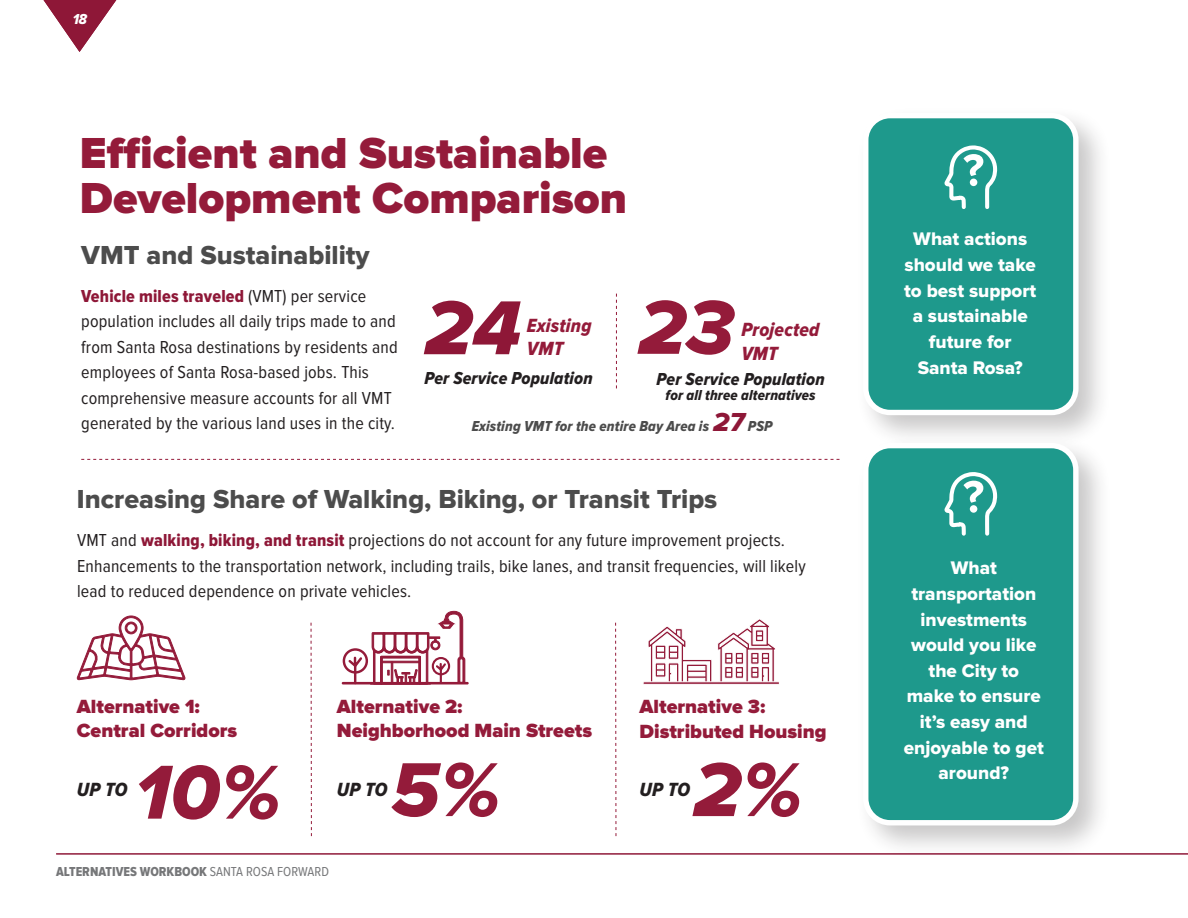
<style>
.page{position:relative;width:1188px;height:918px;background:#fff}
.page>*{position:absolute;margin:0;border:0;box-sizing:border-box;transform-origin:0 0}
.t1{font:79.2px "Proxima Nova Extrabld It";color:#941b3a}
.t2{font:79.2px "Proxima Nova Extrabld It";color:#8e1737}
.t3{font:900 45px/45px "Proxima Nova";color:#941b3a}
.t4{font:27px "Proxima Nova Extrabld";color:#4c4c4c}
.t5{font:900 19.8px/24px "Proxima Nova";color:#941b3a}
.t6{font:19.8px/23.1px "Proxima Nova Cond Extrabld It";letter-spacing:.01em;color:#941b3a}
.t7{font:19.8px "Proxima Nova Cond Extrabld It";letter-spacing:.01em;color:#231f20}
.t8{font:18.9px/25.7px "Proxima Nova Extrabld";color:#fff;text-align:center}
.t9{font:18px/25.5px "Proxima Nova Cond";letter-spacing:.01em;color:#231f20}
.t10{font:18px "Proxima Nova Cond Extrabld It";letter-spacing:.01em;color:#231f20}
.t11{font:18px "Proxima Nova Cond Extrabld";letter-spacing:.01em;color:#8e1737}
.t12{font:15px "Proxima Nova Cond Extrabld It";letter-spacing:.01em;color:#4c4c4c}
.t13{font:15px "Proxima Nova Cond Extrabld It";letter-spacing:.01em;color:#231f20}
.t14{font:15px "Proxima Nova Cond Extrabld It";color:#fff}
.t15{font:13.5px "Proxima Nova Cond Extrabld";color:#767779}
.s1{font-family:"Proxima Nova Cond";color:#231f20}
.s2{font-family:"Proxima Nova Extrabld It";font-size:27px;color:#8e1737}
.s3{font-family:"Proxima Nova Cond Extrabld";color:#8e1737}
.s4{font-family:"Proxima Nova Cond"}
</style>
<div class="page">
<hr style="left:56px;top:854px;width:1132px;height:1px;background:#8e1737">
<svg style="left:44px;top:0;width:72px;height:52px"></svg>
<svg style="left:616px;top:294px;width:1px;height:94px"></svg>
<svg style="left:81px;top:459px;width:759px;height:1px"></svg>
<svg style="left:311px;top:623px;width:1px;height:213px"></svg>
<svg style="left:615px;top:623px;width:1px;height:213px"></svg>
<svg style="left:76px;top:615px;width:110px;height:66px"></svg>
<svg style="left:648px;top:619px;width:129px;height:63px"></svg>
<div style="left:643px;top:682px;width:137px;height:2px;border:1px solid #fff"></div>
<hr style="left:342px;top:682px;width:127px;height:2px;background:#941b3a">
<div style="left:343px;top:648px;width:25px;height:26px;border:2px solid #941b3a;border-radius:50%"></div>
<svg style="left:346px;top:655px;width:18px;height:30px"></svg>
<svg style="left:371px;top:611px;width:94px;height:74px"></svg>
<div style="left:381px;top:661px;width:39px;height:2px;background:#941b3a;border:1px solid #941b3a"></div>
<hr style="left:370px;top:682px;width:61px;height:2px;background:#941b3a">
<div style="left:856px;top:106px;width:256px;height:342px;background:#231f20;opacity:.25"></div>
<div style="left:866px;top:116px;width:210px;height:296px;background:#1e998c;border-radius:24px"></div>
<div style="left:863px;top:113px;width:216px;height:302px;border:5px solid #fff;border-radius:24px"></div>
<svg style="left:942px;top:145px;width:58px;height:291px"></svg>
<div style="left:856px;top:436px;width:256px;height:422px;background:#231f20;opacity:.25"></div>
<div style="left:866px;top:446px;width:210px;height:377px;background:#1e998c;border-radius:24px"></div>
<div style="left:863px;top:443px;width:216px;height:382px;border:5px solid #fff;border-radius:24px"></div>
<svg style="left:944px;top:472px;width:54px;height:64px"></svg>
<p class="t14" style="left:73px;top:10px;width:16px">18</p>
<h2 class="t3" style="left:80px;top:132px;width:549px">Efficient and Sustainable<br>Development Comparison</h2>
<h3 class="t4" style="left:81px;top:240px;width:290px">VMT and Sustainability</h3>
<p class="t11" style="left:81px;top:286px;width:287px">Vehicle miles traveled <span class="s1">(VMT) per service</span></p>
<p class="t9" style="left:81px;top:309px;width:318px">population includes all daily trips made to and from Santa Rosa destinations by residents and employees of Santa Rosa-based jobs. This comprehensive measure accounts for all VMT generated by the various land uses in the city.</p>
<h1 class="t1" style="left:638px;top:282px;width:97px">23</h1>
<p class="t10" style="left:657px;top:369px;width:170px">Per Service Population</p>
<p class="t13" style="left:666px;top:386px;width:152px">for all three alternatives</p>
<h1 class="t2" style="left:425px;top:283px;width:98px">24</h1>
<p class="t10" style="left:425px;top:368px;width:170px">Per Service Population</p>
<p class="t6" style="left:527px;top:315px;width:66px">Existing<br>VMT</p>
<p class="t6" style="left:741px;top:319px;width:80px">Projected<br>VMT</p>
<p class="t12" style="left:472px;top:418px;width:302px">Existing VMT for the entire Bay Area is <span class="s2">27</span> PSP</p>
<h3 class="t4" style="left:77px;top:483px;width:642px">Increasing Share of Walking, Biking, or Transit Trips</h3>
<p class="t9" style="left:77px;top:528px;width:730px">VMT and <span class="s3">walking, biking, and transit</span> projections do not account for any future improvement projects.<br>Enhancements to the transportation network, including trails, bike lanes, and transit frequencies, will likely lead to reduced dependence on private vehicles.</p>
<p class="t5" style="left:77px;top:695px;width:162px">Alternative 1:<br>Central Corridors</p>
<p class="t5" style="left:337px;top:695px;width:257px">Alternative 2:<br>Neighborhood Main Streets</p>
<p class="t5" style="left:640px;top:694px;width:188px;line-height:25.5px">Alternative 3:<br>Distributed Housing</p>
<p class="t7" style="left:77px;top:778px;width:52px">UP TO</p>
<h1 class="t1" style="left:135px;top:747px;width:147px">10%</h1>
<h1 class="t1" style="left:391px;top:745px;width:111px">5%</h1>
<p class="t7" style="left:337px;top:778px;width:52px">UP TO</p>
<p class="t15" style="left:56px;top:864px;width:274px">ALTERNATIVES WORKBOOK <span class="s4">SANTA ROSA FORWARD</span></p>
<h1 class="t1" style="left:693px;top:745px;width:111px">2%</h1>
<p class="t7" style="left:640px;top:778px;width:52px">UP TO</p>
<p class="t8" style="left:904px;top:227px;width:134px">What actions should we take to best support a sustainable future for<br>Santa Rosa?</p>
<p class="t8" style="left:904px;top:556px;width:142px">What transportation investments would you like the City to make to ensure it’s easy and enjoyable to get around?</p>
</div>
